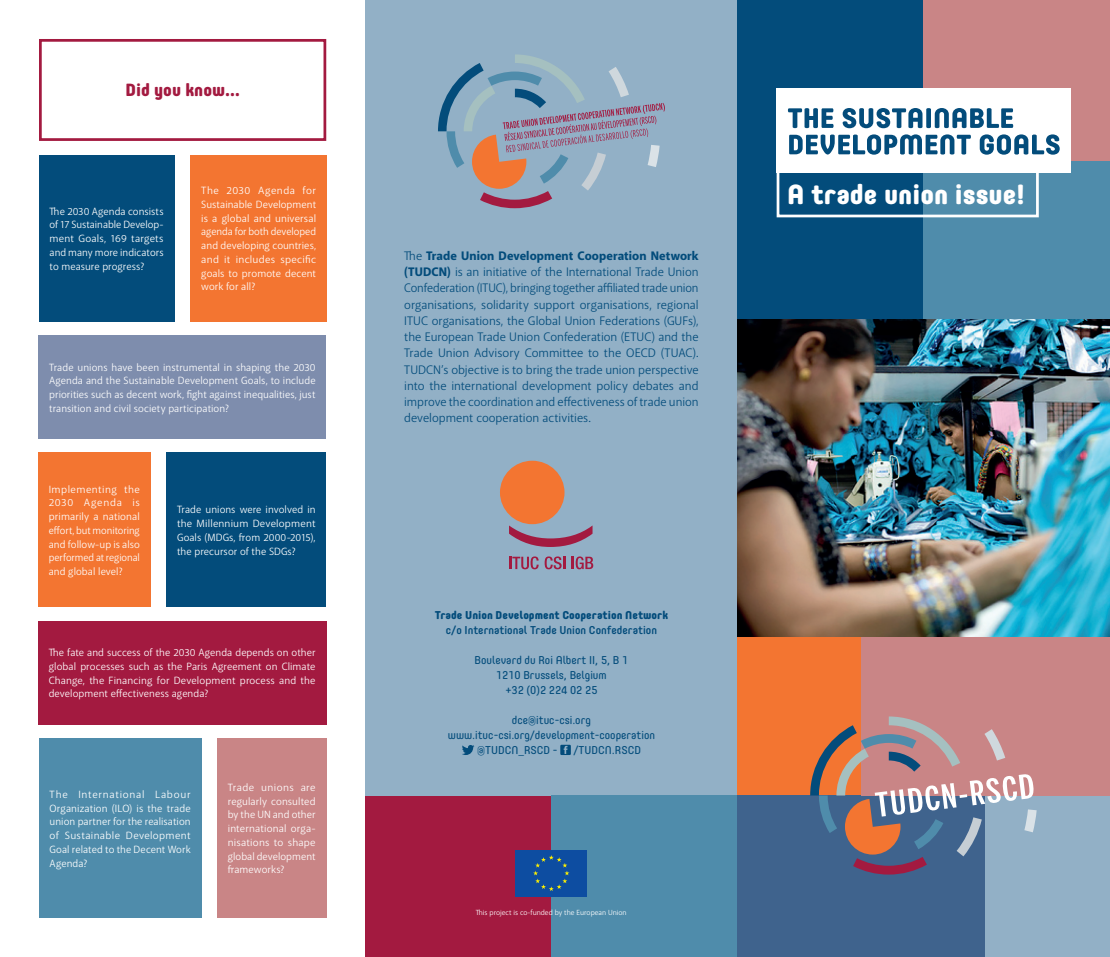
<style>
.page{position:relative;width:1110px;height:957px;background:#fff}
.page>*{position:absolute;margin:0;border:0;box-sizing:border-box;transform-origin:0 0}
.t1{font:800 27.38px "Core Mellow 75";color:#fff}
.t2{font:800 17.5px "Core Mellow 75";color:#a31a40}
.t3{font:12.5px/16.2px "Akagi Pro";color:#034c7b;text-align:justify}
.t4{font:11.25px "Core Mellow 45";color:#034c7b}
.t5{font:800 11.25px "Core Mellow 75";color:#034c7b}
.t6{font:500 11.25px "Core Mellow 55";color:#034c7b}
.t7{font:10.62px/13.8px "Akagi Pro";letter-spacing:.005em;color:#fff;text-align:justify}
.t8{font:7.5px "Akagi Pro";color:#fff}
.s1{font-weight:800}
</style>
<div class="page">
<div style="left:365px;top:637px;width:186px;height:320px;background:#a31a40"></div>
<div style="left:365px;top:0;width:372px;height:795px;background:#92b0c6"></div>
<div style="left:551px;top:795px;width:186px;height:162px;background:#4f8cab"></div>
<div style="left:39px;top:39px;width:287px;height:102px;border:3px solid #a31a40"></div>
<svg style="left:462px;top:745px;width:12px;height:10px"></svg>
<svg style="left:560px;top:745px;width:10px;height:10px"></svg>
<div style="left:39px;top:335px;width:287px;height:104px;background:#7e8dad"></div>
<div style="left:217px;top:738px;width:109px;height:180px;background:#c98586"></div>
<div style="left:38px;top:453px;width:112px;height:154px;background:#f37531"></div>
<div style="left:191px;top:155px;width:136px;height:166px;background:#f37531"></div>
<div style="left:39px;top:738px;width:162px;height:180px;background:#4f8cab"></div>
<div style="left:166px;top:453px;width:160px;height:154px;background:#034c7b"></div>
<div style="left:38px;top:621px;width:288px;height:103px;background:#a31a40"></div>
<div style="left:39px;top:155px;width:135px;height:166px;background:#034c7b"></div>
<div style="left:515px;top:850px;width:71px;height:46px;background:#0d4da1"></div>
<svg style="left:533px;top:855px;width:36px;height:36px"></svg>
<svg style="left:438px;top:55px;width:227px;height:153px"></svg>
<svg style="left:509px;top:525px;width:83px;height:22px"></svg>
<div style="left:500px;top:461px;width:64px;height:63px;background:#f37531;border-radius:50%"></div>
<svg style="left:509px;top:556px;width:29px;height:13px"></svg>
<svg style="left:544px;top:556px;width:21px;height:13px"></svg>
<svg style="left:571px;top:556px;width:22px;height:13px"></svg>
<div style="left:737px;top:795px;width:372px;height:162px;background:#92b0c6"></div>
<div style="left:737px;top:0;width:186px;height:320px;background:#034c7b"></div>
<div style="left:923px;top:0;width:186px;height:161px;background:#c98586"></div>
<div style="left:923px;top:161px;width:186px;height:159px;background:#4f8cab"></div>
<img style="left:737px;top:320px;width:372px;height:317px">
<div style="left:737px;top:637px;width:124px;height:158px;background:#f37531"></div>
<div style="left:737px;top:795px;width:247px;height:162px;background:#3f638d"></div>
<div style="left:860px;top:637px;width:249px;height:158px;background:#c98586"></div>
<div style="left:776px;top:88px;width:294px;height:84px;background:#fff"></div>
<div style="left:776px;top:170px;width:262px;height:47px;border:3px solid #fff"></div>
<svg style="left:789px;top:134px;width:270px;height:21px"></svg>
<svg style="left:787px;top:108px;width:225px;height:20px"></svg>
<svg style="left:810px;top:716px;width:226px;height:158px"></svg>
<p class="t2" style="left:125px;top:77px;width:116px">Did you know…</p>
<p class="t7" style="left:50px;top:204px;width:115px">The 2030 Agenda consists of 17 Sustainable Develop&shy;ment Goals, 169 targets and many more indicators to measure progress?</p>
<p class="t7" style="left:201px;top:184px;width:116px">The 2030 Agenda for Sustainable Development is a global and universal agenda for both developed and developing countries, and it includes specific goals to promote decent work for all?</p>
<p class="t7" style="left:49px;top:360px;width:268px">Trade unions have been instrumental in shaping the 2030<br>Agenda and the Sustainable Development Goals, to include priorities such as decent work, fight against inequalities, just transition and civil society participation?</p>
<p class="t7" style="left:49px;top:482px;width:93px">Implementing the 2030 Agenda is primarily a national effort, but monitoring and follow-up is also performed at regional and global level?</p>
<p class="t7" style="left:177px;top:503px;width:140px">Trade unions were involved in the Millennium Development Goals (MDGs, from 2000-2015), the precursor of the SDGs?</p>
<p class="t7" style="left:49px;top:646px;width:268px">The fate and success of the 2030 Agenda depends on other global processes such as the Paris Agreement on Climate Change, the Financing for Development process and the development effectiveness agenda?</p>
<p class="t7" style="left:50px;top:787px;width:142px">The International Labour Organization (ILO) is the trade union partner for the realisation of Sustainable Development Goal related to the Decent Work Agenda?</p>
<p class="t7" style="left:228px;top:780px;width:89px">Trade unions are regularly consulted by the UN and other international orga&shy;nisations to shape global development frameworks?</p>
<p class="t3" style="left:404px;top:248px;width:296px">The <span class="s1">Trade Union Development Cooperation Network (TUDCN)</span> is an initiative of the International Trade Union Confederation (ITUC), bringing together affiliated trade union organisations, solidarity support organisations, regional ITUC organisations, the Global Union Federations (GUFs), the European Trade Union Confederation (ETUC) and the Trade Union Advisory Committee to the OECD (TUAC).<br>TUDCN’s objective is to bring the trade union perspective into the international development policy debates and improve the coordination and effectiveness of trade union development cooperation activities.</p>
<p class="t5" style="left:434px;top:606px;width:235px">Trade Union Development Cooperation Network</p>
<p class="t6" style="left:445px;top:621px;width:213px">c/o International Trade Union Confederation</p>
<p class="t4" style="left:474px;top:651px;width:155px">Boulevard du Roi Albert II, 5, B 1</p>
<p class="t4" style="left:496px;top:666px;width:112px">1210 Brussels, Belgium</p>
<p class="t4" style="left:505px;top:681px;width:94px">+32 (0)2 224 02 25</p>
<p class="t4" style="left:512px;top:711px;width:80px">dce@ituc-csi.org</p>
<p class="t4" style="left:447px;top:726px;width:209px">www.ituc-csi.org/development-cooperation</p>
<p class="t4" style="left:477px;top:741px;width:82px">@TUDCN_RSCD -</p>
<p class="t4" style="left:573px;top:741px;width:69px">/TUDCN.RSCD</p>
<p class="t8" style="left:476px;top:907px;width:152px">This project is co-funded by the European Union</p>
<p class="t1" style="left:786px;top:173px;width:239px">A trade union issue!</p>
</div>
